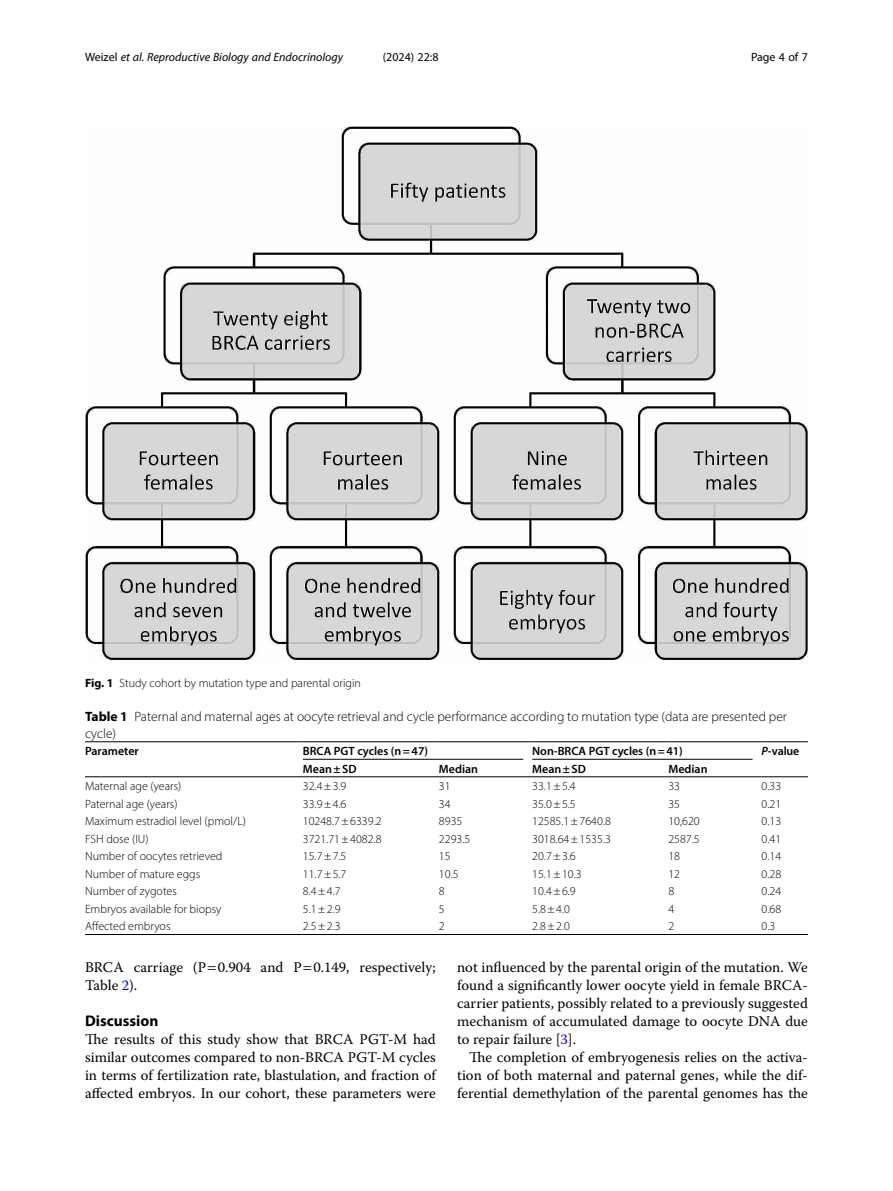
<style>
.page{position:relative;width:893px;height:1191px;background:#fff}
.page>*{position:absolute;margin:0;border:0;box-sizing:border-box;transform-origin:0 0}
.Head_1{font:700 15.45px "Myriad Pro";color:#000}
.Body_Text{font:14.7px/18px "Warnock Pro";color:#000;text-align:justify}
.Body_Text_Indent{font:14.7px/18px "Warnock Pro";color:#000}
.Table_Caption{font:300 13.5px/16.5px "Myriad Pro";color:#000}
.Table_Body{font:300 12px "Myriad Pro";color:#000}
.Figure_Caption{font:300 12px "Myriad Pro";color:#000}
.t1{font:italic 12px "Myriad Pro";color:#000}
.Table_Head{font:600 12px "Myriad Pro";color:#000}
.Table_Head_Bridge_Ru{font:600 12px "Myriad Pro";color:#000}
.t2{font:12px "Myriad Pro";color:#000}
.s1{font-style:normal}
.s2{font-weight:700}
.s3{font-style:italic}
.s4{color:#00f}
</style>
<div class="page">
<hr style="left:85px;top:776px;width:218px;height:1px;background:#000">
<hr style="left:762px;top:776px;width:46px;height:1px;background:#000">
<hr style="left:762px;top:741px;width:46px;height:1px;background:#000">
<hr style="left:303px;top:776px;width:136px;height:1px;background:#000">
<hr style="left:439px;top:776px;width:93px;height:1px;background:#000">
<hr style="left:532px;top:776px;width:136px;height:1px;background:#000">
<hr style="left:668px;top:776px;width:94px;height:1px;background:#000">
<hr style="left:85px;top:934px;width:218px;height:1px;background:#000">
<hr style="left:303px;top:934px;width:136px;height:1px;background:#000">
<hr style="left:439px;top:934px;width:93px;height:1px;background:#000">
<hr style="left:532px;top:934px;width:136px;height:1px;background:#000">
<hr style="left:668px;top:934px;width:94px;height:1px;background:#000">
<hr style="left:762px;top:934px;width:46px;height:1px;background:#000">
<hr style="left:85px;top:741px;width:218px;height:1px;background:#000">
<hr style="left:532px;top:741px;width:136px;height:1px;background:#000">
<hr style="left:668px;top:741px;width:94px;height:1px;background:#000">
<hr style="left:303px;top:741px;width:136px;height:1px;background:#000">
<hr style="left:439px;top:741px;width:93px;height:1px;background:#000">
<hr style="left:303px;top:759px;width:220px;height:1px;background:#000">
<hr style="left:532px;top:759px;width:221px;height:1px;background:#000">
<img style="left:85px;top:126px;width:723px;height:534px">
<p class="t1" style="left:85px;top:50px;width:260px"><span class="s1">Weizel</span> et al. Reproductive Biology and Endocrinology</p>
<p class="t2" style="left:383px;top:50px;width:57px">(2024) 22:8</p>
<p class="t2" style="left:751px;top:50px;width:58px">Page 4 of 7</p>
<p class="Figure_Caption" style="left:85px;top:676px;width:277px"><span class="s2">Fig. 1</span> Study cohort by mutation type and parental origin</p>
<p class="Table_Caption" style="left:85px;top:708px;width:703px"><span class="s2">Table 1</span> Paternal and maternal ages at oocyte retrieval and cycle performance according to mutation type (data are presented per cycle)</p>
<p class="Table_Head" style="left:85px;top:743px;width:55px">Parameter</p>
<p class="Table_Head_Bridge_Ru" style="left:303px;top:743px;width:127px">BRCA PGT cycles (n=47)</p>
<p class="Table_Head_Bridge_Ru" style="left:532px;top:743px;width:152px">Non-BRCA PGT cycles (n=41)</p>
<p class="Table_Head" style="left:762px;top:743px;width:39px"><span class="s3">P</span>- value</p>
<p class="Table_Head" style="left:303px;top:761px;width:55px">Mean±SD</p>
<p class="Table_Head" style="left:439px;top:761px;width:41px">Median</p>
<p class="Table_Head" style="left:532px;top:761px;width:55px">Mean±SD</p>
<p class="Table_Head" style="left:668px;top:761px;width:41px">Median</p>
<p class="Table_Body" style="left:85px;top:779px;width:98px">Maternal age (years)</p>
<p class="Table_Body" style="left:303px;top:779px;width:45px">32.4±3.9</p>
<p class="Table_Body" style="left:439px;top:779px;width:13px">31</p>
<p class="Table_Body" style="left:532px;top:779px;width:45px">33.1±5.4</p>
<p class="Table_Body" style="left:668px;top:779px;width:13px">33</p>
<p class="Table_Body" style="left:762px;top:779px;width:21px">0.33</p>
<p class="Table_Body" style="left:85px;top:796px;width:94px">Paternal age (years)</p>
<p class="Table_Body" style="left:303px;top:796px;width:45px">33.9±4.6</p>
<p class="Table_Body" style="left:439px;top:796px;width:13px">34</p>
<p class="Table_Body" style="left:532px;top:796px;width:45px">35.0±5.5</p>
<p class="Table_Body" style="left:668px;top:796px;width:13px">35</p>
<p class="Table_Body" style="left:762px;top:796px;width:21px">0.21</p>
<p class="Table_Body" style="left:85px;top:814px;width:162px">Maximum estradiol level (pmol/L)</p>
<p class="Table_Body" style="left:303px;top:814px;width:80px">10248.7±6339.2</p>
<p class="Table_Body" style="left:439px;top:814px;width:25px">8935</p>
<p class="Table_Body" style="left:532px;top:814px;width:80px">12585.1±7640.8</p>
<p class="Table_Body" style="left:668px;top:814px;width:33px">10,620</p>
<p class="Table_Body" style="left:762px;top:814px;width:21px">0.13</p>
<p class="Table_Body" style="left:85px;top:831px;width:65px">FSH dose (IU)</p>
<p class="Table_Body" style="left:303px;top:831px;width:80px">3721.71±4082.8</p>
<p class="Table_Body" style="left:439px;top:831px;width:33px">2293.5</p>
<p class="Table_Body" style="left:532px;top:831px;width:80px">3018.64±1535.3</p>
<p class="Table_Body" style="left:668px;top:831px;width:33px">2587.5</p>
<p class="Table_Body" style="left:762px;top:831px;width:21px">0.41</p>
<p class="Table_Body" style="left:85px;top:849px;width:139px">Number of oocytes retrieved</p>
<p class="Table_Body" style="left:303px;top:849px;width:45px">15.7±7.5</p>
<p class="Table_Body" style="left:439px;top:849px;width:13px">15</p>
<p class="Table_Body" style="left:532px;top:849px;width:45px">20.7±3.6</p>
<p class="Table_Body" style="left:668px;top:849px;width:13px">18</p>
<p class="Table_Body" style="left:762px;top:849px;width:21px">0.14</p>
<p class="Table_Body" style="left:85px;top:866px;width:117px">Number of mature eggs</p>
<p class="Table_Body" style="left:303px;top:866px;width:45px">11.7±5.7</p>
<p class="Table_Body" style="left:439px;top:866px;width:21px">10.5</p>
<p class="Table_Body" style="left:532px;top:866px;width:51px">15.1±10.3</p>
<p class="Table_Body" style="left:668px;top:866px;width:13px">12</p>
<p class="Table_Body" style="left:762px;top:866px;width:21px">0.28</p>
<p class="Table_Body" style="left:85px;top:884px;width:93px">Number of zygotes</p>
<p class="Table_Body" style="left:303px;top:884px;width:39px">8.4±4.7</p>
<p class="Table_Body" style="left:439px;top:884px;width:7px">8</p>
<p class="Table_Body" style="left:532px;top:884px;width:45px">10.4±6.9</p>
<p class="Table_Body" style="left:668px;top:884px;width:7px">8</p>
<p class="Table_Body" style="left:762px;top:884px;width:21px">0.24</p>
<p class="Table_Body" style="left:85px;top:901px;width:138px">Embryos available for biopsy</p>
<p class="Table_Body" style="left:303px;top:901px;width:39px">5.1±2.9</p>
<p class="Table_Body" style="left:439px;top:901px;width:7px">5</p>
<p class="Table_Body" style="left:532px;top:901px;width:39px">5.8±4.0</p>
<p class="Table_Body" style="left:668px;top:901px;width:7px">4</p>
<p class="Table_Body" style="left:762px;top:901px;width:21px">0.68</p>
<p class="Table_Body" style="left:85px;top:919px;width:87px">Affected embryos</p>
<p class="Table_Body" style="left:303px;top:919px;width:39px">2.5±2.3</p>
<p class="Table_Body" style="left:439px;top:919px;width:7px">2</p>
<p class="Table_Body" style="left:532px;top:919px;width:39px">2.8±2.0</p>
<p class="Table_Body" style="left:668px;top:919px;width:7px">2</p>
<p class="Table_Body" style="left:762px;top:919px;width:15px">0.3</p>
<p class="Body_Text_Indent" style="left:85px;top:958px;width:352px">BRCA carriage (P 0.904 and P 0.149, respectively;<br>Table <span class="s4">2</span>).</p>
<p class="Head_1" style="left:85px;top:1011px;width:75px">Discussion</p>
<p class="Body_Text" style="left:85px;top:1030px;width:352px">The results of this study show that BRCA PGT-M had similar outcomes compared to non-BRCA PGT-M cycles in terms of fertilization rate, blastulation, and fraction of affected embryos. In our cohort, these parameters were</p>
<p class="Body_Text" style="left:457px;top:958px;width:352px">not influenced by the parental origin of the mutation. We found a significantly lower oocyte yield in female BRCA&shy;carrier patients, possibly related to a previously suggested mechanism of accumulated damage to oocyte DNA due to repair failure [<span class="s4">3</span>].</p>
<p class="Body_Text_Indent" style="left:457px;top:1048px;width:352px;text-align:justify;text-indent:12px">The completion of embryogenesis relies on the activa&shy;tion of both maternal and paternal genes, while the dif&shy;ferential demethylation of the parental genomes has the</p>
</div>
